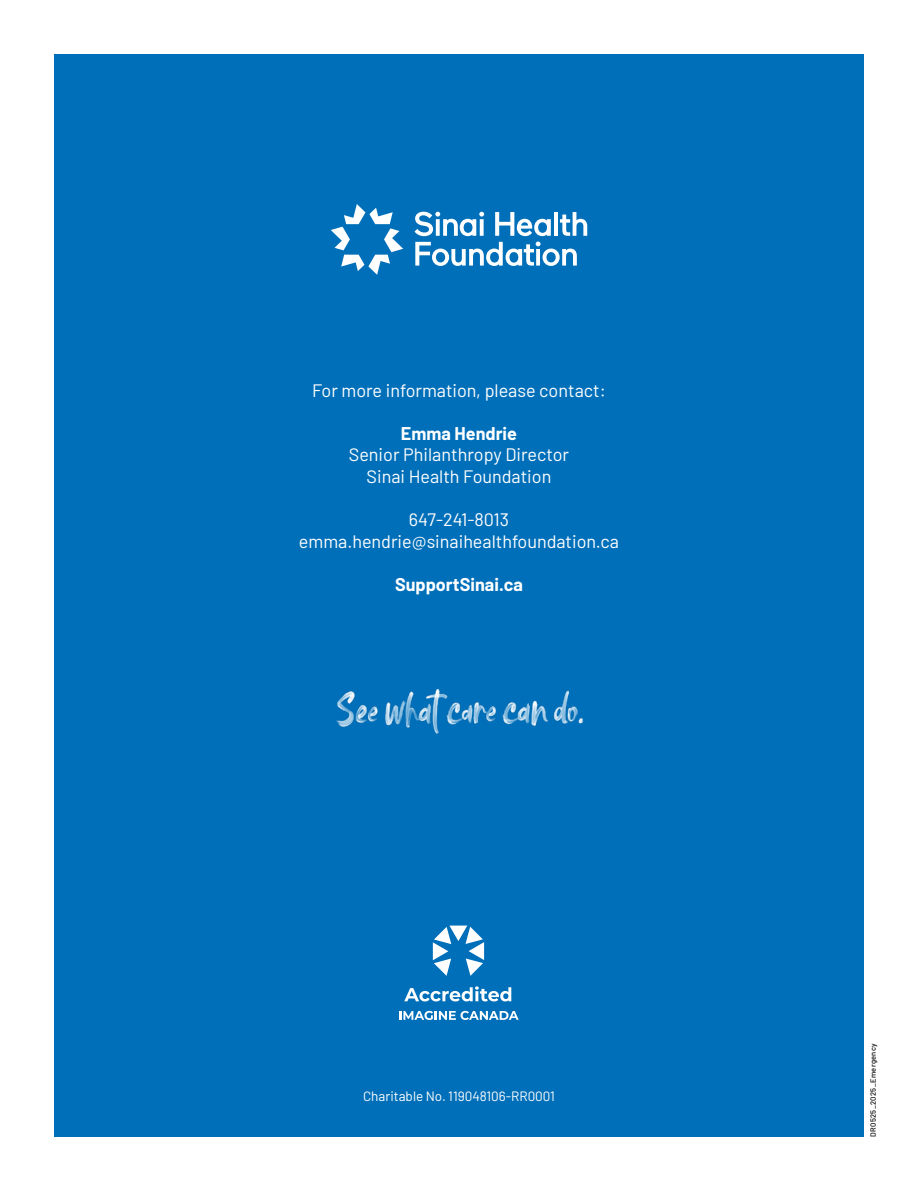
<style>
.page{position:relative;width:918px;height:1188px;background:#fff}
.page>*{position:absolute;margin:0;border:0;box-sizing:border-box;transform-origin:0 0}
.Contact_Info{font:18px "Barlow";color:#fff}
.Contact_Info-2{font:700 18px "Barlow";color:#fff}
.Caption_Small{font:13.5px "Barlow";color:#fff}
.Job___5PT{font:500 7.5px "Barlow";letter-spacing:.05em;color:#000}
</style>
<div class="page">
<div style="left:54px;top:54px;width:810px;height:1083px;background:#006fb9"></div>
<svg style="left:331px;top:204px;width:72px;height:71px"></svg>
<svg style="left:415px;top:212px;width:69px;height:24px"></svg>
<svg style="left:495px;top:212px;width:56px;height:24px"></svg>
<hr style="left:554px;top:212px;width:4px;height:24px;background:#fff">
<svg style="left:560px;top:212px;width:27px;height:24px"></svg>
<svg style="left:415px;top:242px;width:162px;height:24px"></svg>
<img style="left:336px;top:689px;width:248px;height:44px">
<svg style="left:399px;top:1011px;width:120px;height:9px"></svg>
<svg style="left:404px;top:986px;width:107px;height:15px"></svg>
<svg style="left:433px;top:926px;width:51px;height:50px"></svg>
<p class="Contact_Info" style="left:312px;top:377px;width:295px">For more information, please contact:</p>
<p class="Contact_Info-2" style="left:401px;top:420px;width:118px">Emma Hendrie</p>
<p class="Contact_Info" style="left:349px;top:442px;width:222px">Senior Philanthropy Director</p>
<p class="Contact_Info" style="left:367px;top:463px;width:186px">Sinai Health Foundation</p>
<p class="Contact_Info" style="left:409px;top:507px;width:102px">647-241-8013</p>
<p class="Contact_Info" style="left:299px;top:528px;width:322px">emma.hendrie@sinaihealthfoundation.ca</p>
<p class="Contact_Info-2" style="left:395px;top:571px;width:129px">SupportSinai.ca</p>
<p class="Caption_Small" style="left:363px;top:1086px;width:193px">Charitable No. 119048106-RR0001</p>
<p class="Job___5PT" style="left:869px;top:1137px;width:95px;rotate:-90deg">DR0525_2025_Emergency</p>
</div>
